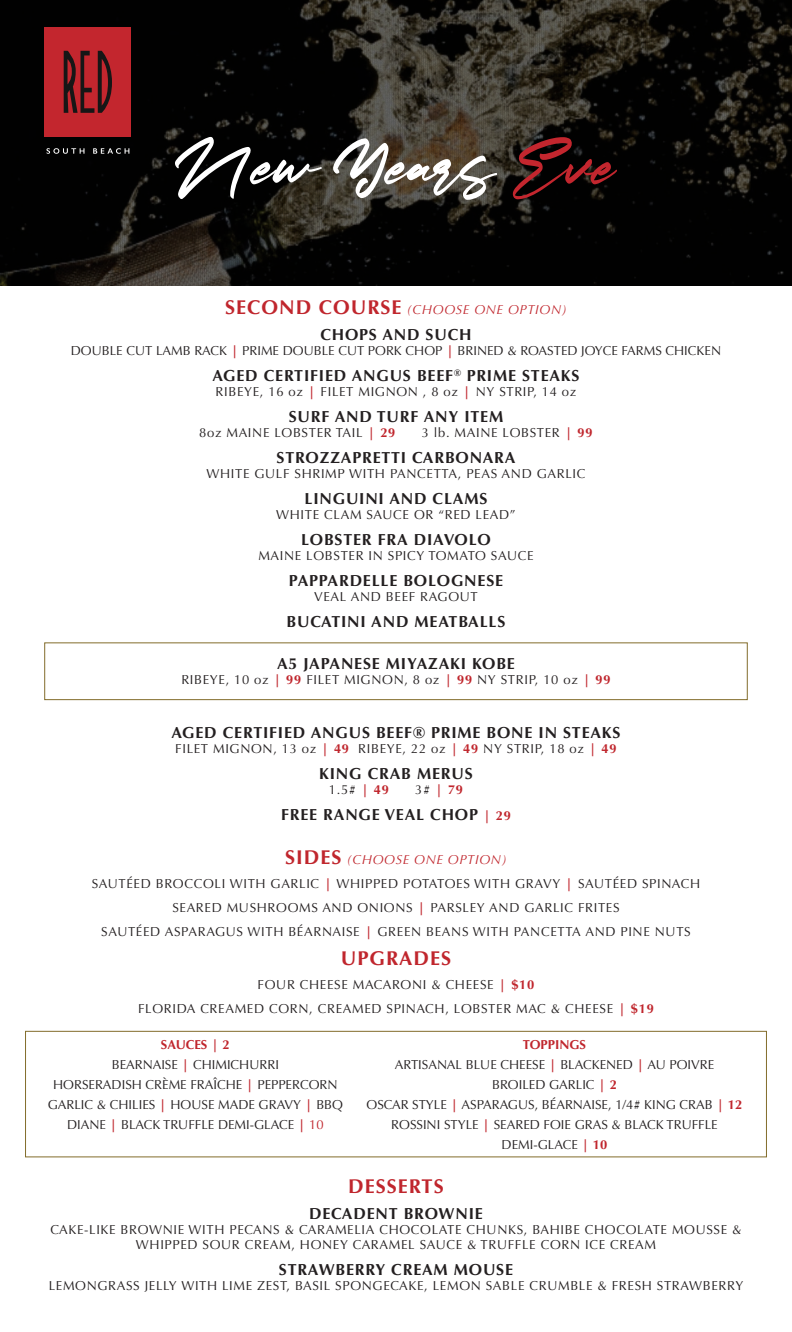
<style>
.page{position:relative;width:792px;height:1332px;background:#fff}
.page>*{position:absolute;margin:0;border:0;box-sizing:border-box;transform-origin:0 0}
.t1{font:88.8px "Bakersfield";letter-spacing:.01em;color:#fff}
.t2{font:700 20px "Optima";letter-spacing:.05em;color:#c0262d}
.t3{font:700 16px "Optima";letter-spacing:.05em;color:#231f20}
.t4{font:13px/24px "Optima";letter-spacing:.05em;color:#231f20;text-align:center}
.t5{font:13px/20px "Optima";color:#231f20;text-align:center}
.t6{font:italic 13px "Optima";letter-spacing:.05em;color:#c0262d}
.t7{font:700 13px "Optima";color:#c0262d}
.s1{color:#c3262e}
.s2{font-weight:700;font-style:normal;font-size:20px}
.s3{font-weight:700;color:#c0262d}
.s4{font-weight:400;color:#231f20}
.s5{font-size:13px;color:#c0262d}
.s6{font-weight:700;font-size:20px;color:#c0262d}
.s7{font-style:italic;color:#c0262d}
.s8{color:#c0262d}
</style>
<div class="page">
<div style="left:44px;top:642px;width:704px;height:58px;border:1px solid #826c2b"></div>
<div style="left:25px;top:1031px;width:742px;height:126px;border:1px solid #826c2b"></div>
<img style="left:0;top:0;width:792px;height:285px">
<div style="left:45px;top:27px;width:86px;height:110px;background:#c3262e"></div>
<svg style="left:64px;top:51px;width:48px;height:62px"></svg>
<svg style="left:46px;top:148px;width:38px;height:6px"></svg>
<svg style="left:93px;top:148px;width:36px;height:6px"></svg>
<h1 class="t1" style="left:175px;top:115px;width:438px">New Years <span class="s1">Eve</span></h1>
<p class="t6" style="left:225px;top:302px;width:343px"><span class="s2">SECOND COURSE</span> (CHOOSE ONE OPTION)</p>
<p class="t3" style="left:320px;top:325px;width:153px">CHOPS AND SUCH</p>
<p class="t5" style="left:71px;top:341px;width:652px">DOUBLE CUT LAMB RACK <span class="s3">|</span> PRIME DOUBLE CUT PORK CHOP <span class="s3">|</span> BRINED &amp; ROASTED JOYCE FARMS CHICKEN</p>
<p class="t3" style="left:212px;top:366px;width:369px">AGED CERTIFIED ANGUS BEEF<sup>®</sup> PRIME STEAKS</p>
<p class="t4" style="left:216px;top:380px;width:362px">RIBEYE, 16 oz <span class="s3">|</span> FILET MIGNON , 8 oz <span class="s3">|</span> NY STRIP, 14 oz</p>
<p class="t3" style="left:289px;top:407px;width:216px">SURF AND TURF ANY ITEM</p>
<p class="t4" style="left:199px;top:421px;width:198px">8oz MAINE LOBSTER TAIL <span class="s3">| 29</span></p>
<p class="t4" style="left:422px;top:421px;width:172px">3 lb. MAINE LOBSTER <span class="s3">| 99</span></p>
<p class="t3" style="left:277px;top:448px;width:240px">STROZZAPRETTI CARBONARA</p>
<p class="t4" style="left:206px;top:462px;width:381px">WHITE GULF SHRIMP WITH PANCETTA, PEAS AND GARLIC</p>
<p class="t3" style="left:305px;top:489px;width:184px">LINGUINI AND CLAMS</p>
<p class="t4" style="left:276px;top:503px;width:241px">WHITE CLAM SAUCE OR “RED LEAD”</p>
<p class="t3" style="left:301px;top:530px;width:191px">LOBSTER FRA DIAVOLO</p>
<p class="t4" style="left:258px;top:544px;width:277px">MAINE LOBSTER IN SPICY TOMATO SAUCE</p>
<p class="t3" style="left:289px;top:571px;width:216px">PAPPARDELLE BOLOGNESE</p>
<p class="t4" style="left:314px;top:585px;width:165px">VEAL AND BEEF RAGOUT</p>
<p class="t3" style="left:287px;top:612px;width:220px">BUCATINI AND MEATBALLS</p>
<p class="t3" style="left:277px;top:654px;width:239px">A5 JAPANESE MIYAZAKI KOBE</p>
<p class="t4" style="left:181px;top:668px;width:431px">RIBEYE, 10 oz <span class="s3">| 99</span> FILET MIGNON, 8 oz <span class="s3">| 99</span> NY STRIP, 10 oz <span class="s3">| 99</span></p>
<p class="t3" style="left:171px;top:723px;width:451px">AGED CERTIFIED ANGUS BEEF® PRIME BONE IN STEAKS</p>
<p class="t4" style="left:175px;top:737px;width:443px">FILET MIGNON, 13 oz <span class="s3">| 49</span> RIBEYE, 22 oz <span class="s3">| 49</span> NY STRIP, 18 oz <span class="s3">| 49</span></p>
<p class="t3" style="left:319px;top:764px;width:155px">KING CRAB MERUS</p>
<p class="t4" style="left:329px;top:778px;width:62px">1.5# <span class="s3">| 49</span></p>
<p class="t7" style="left:415px;top:782px;width:49px"><span class="s4">3#</span> | 79</p>
<p class="t3" style="left:281px;top:805px;width:231px">FREE RANGE VEAL CHOP <span class="s5">| 29</span></p>
<p class="t4" style="left:92px;top:848px;width:610px"><span class="s6">SIDES</span> <span class="s7">(CHOOSE ONE OPTION)<br></span>SAUTÉED BROCCOLI WITH GARLIC <span class="s3">|</span> WHIPPED POTATOES WITH GRAVY <span class="s3">|</span> SAUTÉED SPINACH SEARED MUSHROOMS AND ONIONS <span class="s3">|</span> PARSLEY AND GARLIC FRITES<br>SAUTÉED ASPARAGUS WITH BÉARNAISE <span class="s3">|</span> GREEN BEANS WITH PANCETTA AND PINE NUTS</p>
<h2 class="t2" style="left:341px;top:946px;width:112px">UPGRADES</h2>
<p class="t4" style="left:138px;top:973px;width:517px">FOUR CHEESE MACARONI &amp; CHEESE <span class="s3">| $10<br></span>FLORIDA CREAMED CORN, CREAMED SPINACH, LOBSTER MAC &amp; CHEESE <span class="s3">| $19</span></p>
<p class="t5" style="left:48px;top:1034px;width:297px"><span class="s3">SAUCES | 2<br></span>BEARNAISE <span class="s3">|</span> CHIMICHURRI<br>HORSERADISH CRÈME FRAÎCHE <span class="s3">|</span> PEPPERCORN<br>GARLIC &amp; CHILIES <span class="s3">|</span> HOUSE MADE GRAVY <span class="s3">|</span> BBQ<br>DIANE <span class="s3">|</span> BLACK TRUFFLE DEMI-GLACE <span class="s3">|</span> <span class="s8">10</span></p>
<p class="t5" style="left:367px;top:1034px;width:377px"><span class="s3">TOPPINGS<br></span>ARTISANAL BLUE CHEESE <span class="s3">|</span> BLACKENED <span class="s3">|</span> AU POIVRE<br>BROILED GARLIC <span class="s3">| 2<br></span>OSCAR STYLE <span class="s3">|</span> ASPARAGUS, BÉARNAISE, 1/4# KING CRAB <span class="s3">| 12<br></span>ROSSINI STYLE <span class="s3">|</span> SEARED FOIE GRAS &amp; BLACK TRUFFLE<br>DEMI-GLACE <span class="s3">| 10</span></p>
<h2 class="t2" style="left:348px;top:1174px;width:97px">DESSERTS</h2>
<p class="t3" style="left:309px;top:1204px;width:175px">DECADENT BROWNIE</p>
<p class="t4" style="left:50px;top:1222px;width:693px;line-height:15px">CAKE-LIKE BROWNIE WITH PECANS &amp; CARAMELIA CHOCOLATE CHUNKS, BAHIBE CHOCOLATE MOUSSE &amp;<br>WHIPPED SOUR CREAM, HONEY CARAMEL SAUCE &amp; TRUFFLE CORN ICE CREAM</p>
<p class="t3" style="left:279px;top:1260px;width:236px">STRAWBERRY CREAM MOUSE</p>
<p class="t4" style="left:49px;top:1274px;width:696px">LEMONGRASS JELLY WITH LIME ZEST, BASIL SPONGECAKE, LEMON SABLE CRUMBLE &amp; FRESH STRAWBERRY</p>
</div>
